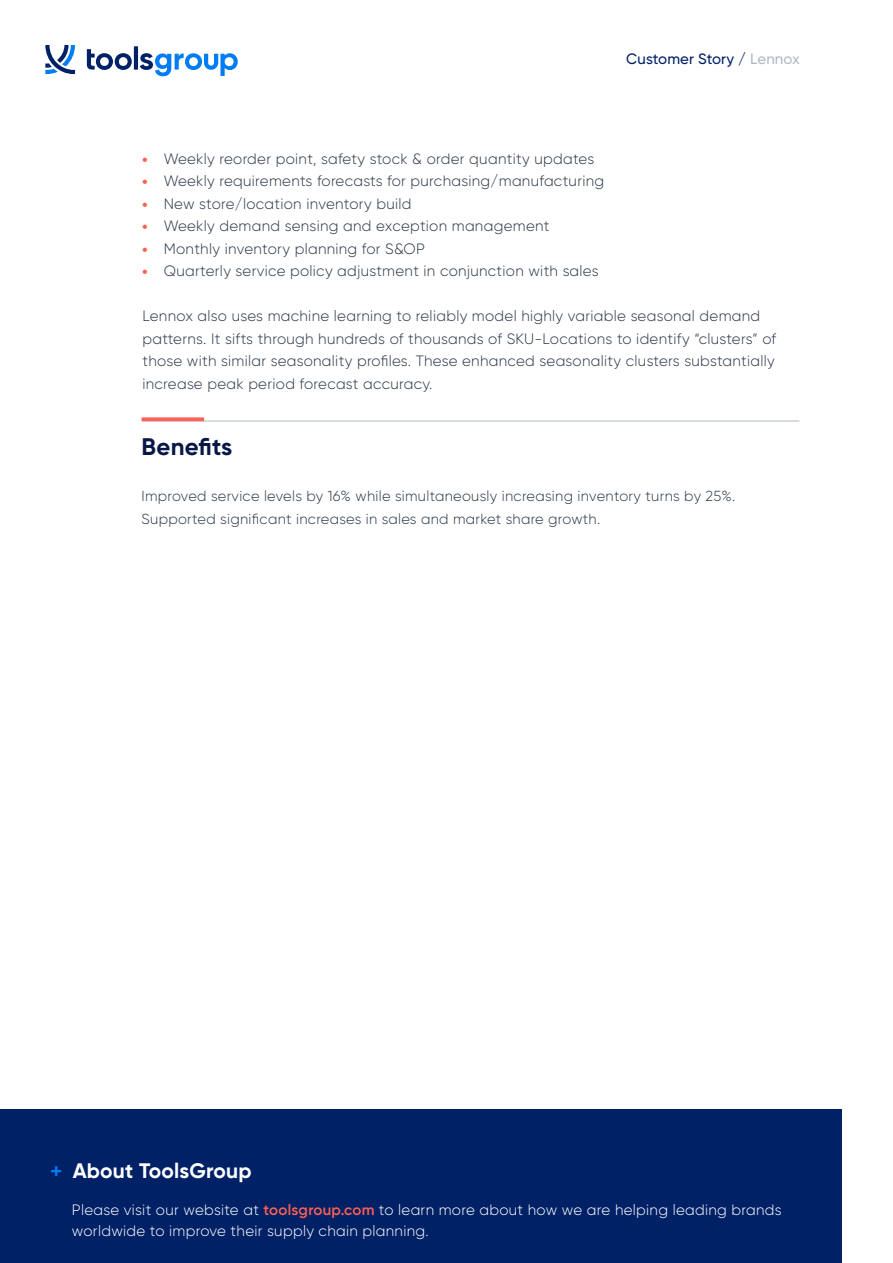
<style>
.page{position:relative;width:893px;height:1263px;background:#fff}
.page>*{position:absolute;margin:0;border:0;box-sizing:border-box;transform-origin:0 0}
.t1{font:700 24px "Gilroy";letter-spacing:.01em;color:#081745}
.t2{font:700 21px "Gilroy";letter-spacing:.01em;color:#fff}
.t3{font:300 15px/22.5px "Gilroy";letter-spacing:.02em;color:#293647}
.t4{font:300 15px/21px "Gilroy";letter-spacing:.02em;color:#fff}
.t5{font:500 15px "Gilroy";letter-spacing:.01em;color:#002166}
.t6{font:300 14.55px/22.5px "Gilroy";letter-spacing:.02em;color:#293647}
.s1{color:#b0bac4}
.s2{font-weight:800;font-size:12px;color:#ff6154}
.s3{font-weight:600;font-size:22.5px;color:#007df5}
.s4{font-weight:600;color:#ff6154}
</style>
<div class="page">
<svg style="left:87px;top:49px;width:45px;height:21px"></svg>
<hr style="left:134px;top:46px;width:4px;height:24px;background:#002166">
<svg style="left:140px;top:53px;width:98px;height:23px"></svg>
<svg style="left:45px;top:45px;width:30px;height:29px"></svg>
<hr style="left:142px;top:421px;width:657px;height:1px;background:#b0bac4">
<svg style="left:142px;top:417px;width:62px;height:4px"></svg>
<div style="left:0;top:1109px;width:842px;height:154px;background:#002166"></div>
<p class="t5" style="left:626px;top:49px;width:175px">Customer Story / <span class="s1">Lennox</span></p>
<p class="t3" style="left:142px;top:147px;width:453px"><span class="s2">•</span> Weekly reorder point, safety stock &amp; order quantity updates</p>
<p class="t3" style="left:142px;top:169px;width:463px"><span class="s2">•</span> Weekly requirements forecasts for purchasing/manufacturing</p>
<p class="t3" style="left:142px;top:192px;width:271px"><span class="s2">•</span> New store/location inventory build</p>
<p class="t3" style="left:142px;top:214px;width:409px"><span class="s2">•</span> Weekly demand sensing and exception management</p>
<p class="t3" style="left:142px;top:237px;width:284px"><span class="s2">•</span> Monthly inventory planning for S&amp;OP</p>
<p class="t3" style="left:142px;top:259px;width:458px"><span class="s2">•</span> Quarterly service policy adjustment in conjunction with sales</p>
<p class="t3" style="left:142px;top:304px;width:635px">Lennox also uses machine learning to reliably model highly variable seasonal demand patterns. It sifts through hundreds of thousands of SKU-Locations to identify “clusters” of those with similar seasonality profiles. These enhanced seasonality clusters substantially increase peak period forecast accuracy.</p>
<h1 class="t1" style="left:142px;top:432px;width:92px">Benefits</h1>
<p class="t6" style="left:142px;top:485px;width:595px">Improved service levels by 16% while simultaneously increasing inventory turns by 25%.<br>Supported significant increases in sales and market share growth.</p>
<h2 class="t2" style="left:50px;top:1157px;width:203px"><span class="s3">+</span> About ToolsGroup</h2>
<p class="t4" style="left:72px;top:1199px;width:711px">Please visit our website at <span class="s4">toolsgroup.com</span> to learn more about how we are helping leading brands worldwide to improve their supply chain planning.</p>
</div>
